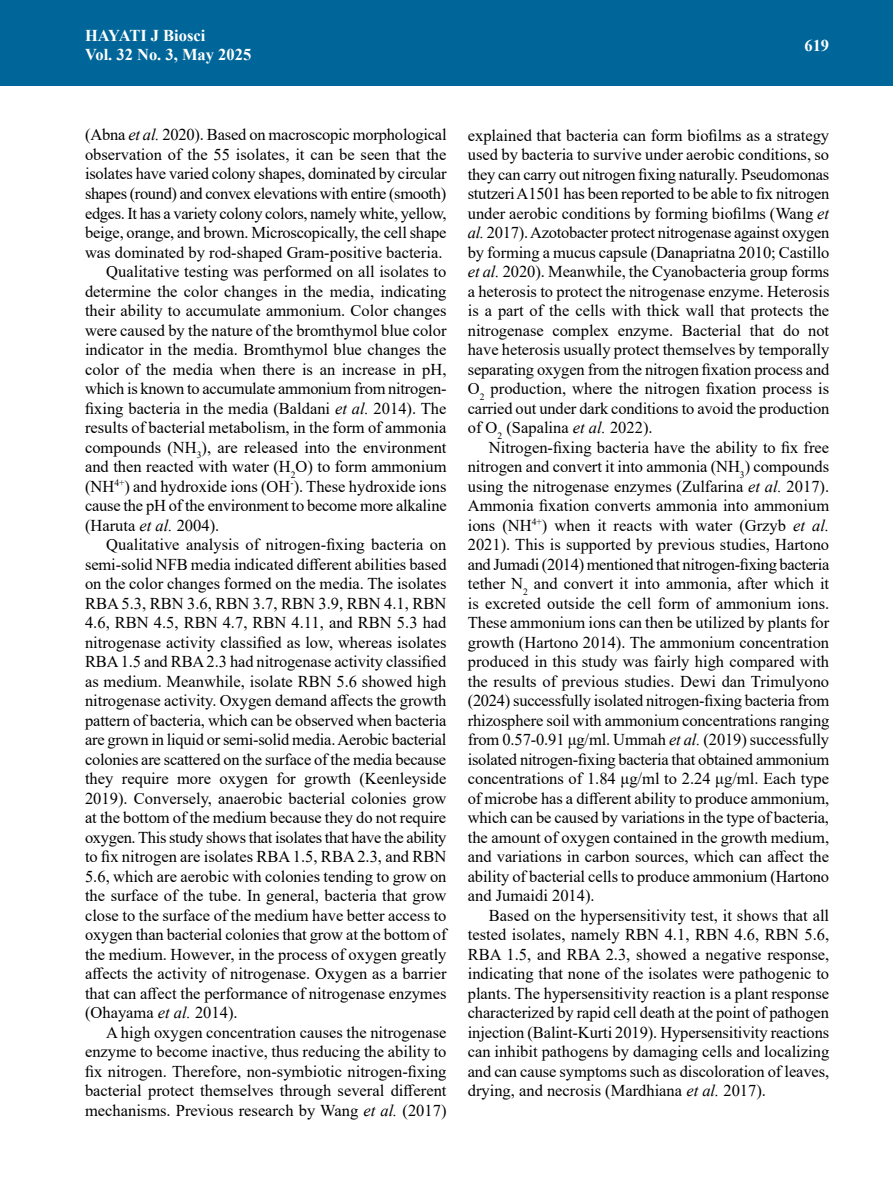
<style>
.page{position:relative;width:893px;height:1191px;background:#fff}
.page>*{position:absolute;margin:0;border:0;box-sizing:border-box;transform-origin:0 0}
.t1{font:16.5px/19.5px "Times New Roman";color:#000;text-align:justify}
.t2{font:16.5px "Times New Roman";letter-spacing:-.02em;color:#000}
.t3{font:16.5px "Times New Roman";letter-spacing:-.025em;color:#000}
.t4{font:700 16.5px/19.5px "Times New Roman";color:#fff}
.s1{font-style:italic}
</style>
<div class="page">
<div style="left:0;top:0;width:893px;height:85px;background:#069"></div>
<p class="t4" style="left:85px;top:25px;width:168px">HAYATI J Biosci<br>Vol. 32 No. 3, May 2025</p>
<p class="t4" style="left:804px;top:35px;width:26px">619</p>
<p class="t1" style="left:85px;top:125px;width:363px">(Abna <span class="s1">et al.</span> 2020). Based on macroscopic morphological</p>
<p class="t1" style="left:85px;top:144px;width:363px">observation of the 55 isolates, it can be seen that the</p>
<p class="t1" style="left:85px;top:164px;width:363px">isolates have varied colony shapes, dominated by circular</p>
<p class="t2" style="left:85px;top:182px;width:363px">shapes (round) and convex elevations with entire (smooth)</p>
<p class="t3" style="left:85px;top:201px;width:363px">edges. It has a variety colony colors, namely white, yellow,</p>
<p class="t1" style="left:85px;top:222px;width:363px">beige, orange, and brown. Microscopically, the cell shape</p>
<p class="t1" style="left:85px;top:242px;width:359px">was dominated by rod-shaped Gram-positive bacteria.</p>
<p class="t1" style="left:106px;top:261px;width:342px">Qualitative testing was performed on all isolates to</p>
<p class="t1" style="left:85px;top:281px;width:363px">determine the color changes in the media, indicating</p>
<p class="t1" style="left:85px;top:300px;width:363px">their ability to accumulate ammonium. Color changes</p>
<p class="t1" style="left:85px;top:320px;width:363px">were caused by the nature of the bromthymol blue color</p>
<p class="t1" style="left:85px;top:339px;width:363px">indicator in the media. Bromthymol blue changes the</p>
<p class="t1" style="left:85px;top:359px;width:363px">color of the media when there is an increase in pH,</p>
<p class="t1" style="left:85px;top:378px;width:363px">which is known to accumulate ammonium from nitrogen-</p>
<p class="t1" style="left:85px;top:398px;width:363px">fixing bacteria in the media (Baldani <span class="s1">et al.</span> 2014). The</p>
<p class="t1" style="left:85px;top:417px;width:363px">results of bacterial metabolism, in the form of ammonia</p>
<p class="t1" style="left:85px;top:437px;width:363px">compounds (NH<sub>3</sub>), are released into the environment</p>
<p class="t1" style="left:85px;top:456px;width:363px">and then reacted with water (H<sub>2</sub>O) to form ammonium</p>
<p class="t1" style="left:85px;top:476px;width:363px">(NH<sup>4+</sup>) and hydroxide ions (OH<sup>-</sup>). These hydroxide ions</p>
<p class="t1" style="left:85px;top:495px;width:363px">cause the pH of the environment to become more alkaline</p>
<p class="t1" style="left:85px;top:515px;width:136px">(Haruta <span class="s1">et al.</span> 2004).</p>
<p class="t1" style="left:106px;top:534px;width:342px">Qualitative analysis of nitrogen-fixing bacteria on</p>
<p class="t1" style="left:85px;top:554px;width:363px">semi-solid NFB media indicated different abilities based</p>
<p class="t1" style="left:85px;top:573px;width:363px">on the color changes formed on the media. The isolates</p>
<p class="t1" style="left:85px;top:593px;width:363px">RBA 5.3, RBN 3.6, RBN 3.7, RBN 3.9, RBN 4.1, RBN</p>
<p class="t1" style="left:85px;top:612px;width:363px">4.6, RBN 4.5, RBN 4.7, RBN 4.11, and RBN 5.3 had</p>
<p class="t1" style="left:85px;top:632px;width:363px">nitrogenase activity classified as low, whereas isolates</p>
<p class="t1" style="left:85px;top:651px;width:363px">RBA 1.5 and RBA 2.3 had nitrogenase activity classified</p>
<p class="t1" style="left:85px;top:671px;width:363px">as medium. Meanwhile, isolate RBN 5.6 showed high</p>
<p class="t1" style="left:85px;top:690px;width:363px">nitrogenase activity. Oxygen demand affects the growth</p>
<p class="t1" style="left:85px;top:710px;width:363px">pattern of bacteria, which can be observed when bacteria</p>
<p class="t1" style="left:85px;top:729px;width:363px">are grown in liquid or semi-solid media. Aerobic bacterial</p>
<p class="t1" style="left:85px;top:749px;width:363px">colonies are scattered on the surface of the media because</p>
<p class="t1" style="left:85px;top:768px;width:363px">they require more oxygen for growth (Keenleyside</p>
<p class="t1" style="left:85px;top:788px;width:363px">2019). Conversely, anaerobic bacterial colonies grow</p>
<p class="t1" style="left:85px;top:807px;width:363px">at the bottom of the medium because they do not require</p>
<p class="t2" style="left:85px;top:825px;width:363px">oxygen. This study shows that isolates that have the ability</p>
<p class="t1" style="left:85px;top:846px;width:363px">to fix nitrogen are isolates RBA 1.5, RBA 2.3, and RBN</p>
<p class="t1" style="left:85px;top:866px;width:363px">5.6, which are aerobic with colonies tending to grow on</p>
<p class="t1" style="left:85px;top:885px;width:363px">the surface of the tube. In general, bacteria that grow</p>
<p class="t1" style="left:85px;top:905px;width:363px">close to the surface of the medium have better access to</p>
<p class="t1" style="left:85px;top:924px;width:363px">oxygen than bacterial colonies that grow at the bottom of</p>
<p class="t1" style="left:85px;top:944px;width:363px">the medium. However, in the process of oxygen greatly</p>
<p class="t1" style="left:85px;top:963px;width:363px">affects the activity of nitrogenase. Oxygen as a barrier</p>
<p class="t1" style="left:85px;top:983px;width:363px">that can affect the performance of nitrogenase enzymes</p>
<p class="t1" style="left:85px;top:1002px;width:154px">(Ohayama <span class="s1">et al.</span> 2014).</p>
<p class="t1" style="left:106px;top:1022px;width:342px">A high oxygen concentration causes the nitrogenase</p>
<p class="t1" style="left:85px;top:1041px;width:363px">enzyme to become inactive, thus reducing the ability to</p>
<p class="t1" style="left:85px;top:1061px;width:363px">fix nitrogen. Therefore, non-symbiotic nitrogen-fixing</p>
<p class="t1" style="left:85px;top:1080px;width:363px">bacterial protect themselves through several different</p>
<p class="t1" style="left:85px;top:1100px;width:363px">mechanisms. Previous research by Wang <span class="s1">et al.</span> (2017)</p>
<p class="t1" style="left:468px;top:125px;width:363px">explained that bacteria can form biofilms as a strategy used by bacteria to survive under aerobic conditions, so they can carry out nitrogen fixing naturally. Pseudomonas stutzeri A1501 has been reported to be able to fix nitrogen under aerobic conditions by forming biofilms (Wang <span class="s1">et al.</span> 2017). Azotobacter protect nitrogenase against oxygen by forming a mucus capsule (Danapriatna 2010; Castillo <span class="s1">et al.</span> 2020). Meanwhile, the Cyanobacteria group forms a heterosis to protect the nitrogenase enzyme. Heterosis is a part of the cells with thick wall that protects the nitrogenase complex enzyme. Bacterial that do not have heterosis usually protect themselves by temporally separating oxygen from the nitrogen fixation process and O<sub>2</sub> production, where the nitrogen fixation process is carried out under dark conditions to avoid the production of O<sub>2</sub> (Sapalina <span class="s1">et al.</span> 2022).</p>
<p class="t1" style="left:468px;top:437px;width:363px;text-indent:21px">Nitrogen-fixing bacteria have the ability to fix free nitrogen and convert it into ammonia (NH<sub>3</sub>) compounds using the nitrogenase enzymes (Zulfarina <span class="s1">et al.</span> 2017).<br>Ammonia fixation converts ammonia into ammonium ions (NH<sup>4+</sup>) when it reacts with water (Grzyb <span class="s1">et al.<br></span>2021). This is supported by previous studies, Hartono and Jumadi (2014) mentioned that nitrogen-fixing bacteria tether N<sub>2</sub> and convert it into ammonia, after which it is excreted outside the cell form of ammonium ions.<br>These ammonium ions can then be utilized by plants for growth (Hartono 2014). The ammonium concentration produced in this study was fairly high compared with the results of previous studies. Dewi dan Trimulyono (2024) successfully isolated nitrogen-fixing bacteria from rhizosphere soil with ammonium concentrations ranging from 0.57-0.91 μg/ml. Ummah <span class="s1">et al.</span> (2019) successfully isolated nitrogen-fixing bacteria that obtained ammonium concentrations of 1.84 μg/ml to 2.24 μg/ml. Each type of microbe has a different ability to produce ammonium, which can be caused by variations in the type of bacteria, the amount of oxygen contained in the growth medium, and variations in carbon sources, which can affect the ability of bacterial cells to produce ammonium (Hartono and Jumaidi 2014).</p>
<p class="t1" style="left:468px;top:905px;width:363px;text-indent:21px">Based on the hypersensitivity test, it shows that all tested isolates, namely RBN 4.1, RBN 4.6, RBN 5.6, RBA 1.5, and RBA 2.3, showed a negative response, indicating that none of the isolates were pathogenic to plants. The hypersensitivity reaction is a plant response characterized by rapid cell death at the point of pathogen injection (Balint-Kurti 2019). Hypersensitivity reactions can inhibit pathogens by damaging cells and localizing and can cause symptoms such as discoloration of leaves, drying, and necrosis (Mardhiana <span class="s1">et al.</span> 2017).</p>
</div>
